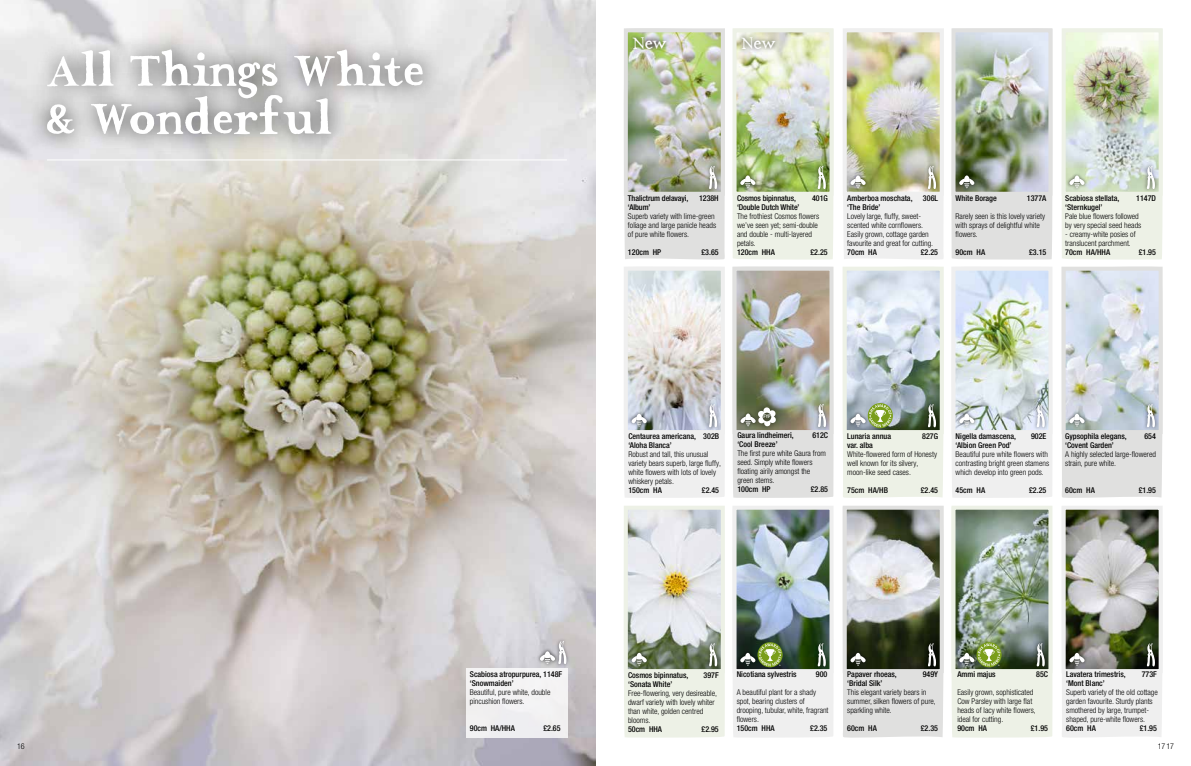
<style>
.page{position:relative;width:1191px;height:766px;background:#fff}
.page>*{position:absolute;margin:0;border:0;box-sizing:border-box;transform-origin:0 0}
.t1{font:58px/48px "The Missus Hand Strong";letter-spacing:-.025em;color:#fff}
.t2{font:22px "The Missus Hand";letter-spacing:-.03em;color:#fff}
.t3{font:300 condensed 8px/9px "Helvetica Neue LT Pro";color:#000}
.t4{font:500 condensed 8px/9px "Helvetica Neue LT Pro";color:#000}
.t5{font:500 condensed 5px "Helvetica Neue LT Pro";color:#fff}
</style>
<div class="page">
<img style="left:0;top:0;width:595px;height:765px">
<div style="left:466px;top:668px;width:101px;height:69px;background:#f3f2f3"></div>
<div style="left:554px;top:637px;width:16px;height:30px;background:#000;opacity:.5"></div>
<div style="left:536px;top:647px;width:22px;height:20px;background:#000;opacity:.7"></div>
<svg style="left:540px;top:640px;width:26px;height:24px"></svg>
<hr style="left:47px;top:159px;width:519px;height:1px;background:#fff">
<div style="left:27px;top:30px;width:415px;height:125px;background:#000;opacity:.75"></div>
<img style="left:732px;top:28px;width:101px;height:232px">
<img style="left:951px;top:28px;width:101px;height:232px">
<img style="left:842px;top:28px;width:102px;height:470px">
<img style="left:732px;top:506px;width:101px;height:231px">
<img style="left:951px;top:506px;width:101px;height:231px">
<img style="left:1062px;top:506px;width:101px;height:232px">
<svg style="left:842px;top:506px;width:102px;height:232px;background:#abada7"></svg>
<img style="left:951px;top:267px;width:101px;height:231px">
<img style="left:1061px;top:28px;width:102px;height:470px">
<div style="left:737px;top:32px;width:43px;height:22px;background:#000;opacity:.75"></div>
<img style="left:624px;top:28px;width:101px;height:470px">
<img style="left:732px;top:266px;width:101px;height:232px">
<svg style="left:624px;top:506px;width:101px;height:231px;background:#d7dad2"></svg>
<h1 class="t1" style="left:45px;top:51px;width:380px">All Things White &amp; Wonderful</h1>
<h2 class="t2" style="left:632px;top:33px;width:37px">New</h2>
<h2 class="t2" style="left:741px;top:33px;width:37px">New</h2>
<p class="t4" style="left:628px;top:193px;width:62px">Thalictrum delavayi,</p>
<p class="t4" style="left:699px;top:193px;width:21px">1238H</p>
<p class="t4" style="left:628px;top:202px;width:24px">‘Album’</p>
<p class="t3" style="left:628px;top:211px;width:90px">Superb variety with lime-green foliage and large panicle heads of pure white flowers.</p>
<p class="t4" style="left:628px;top:247px;width:35px">120cm HP</p>
<p class="t4" style="left:701px;top:247px;width:19px">£3.65</p>
<p class="t4" style="left:737px;top:193px;width:60px">Cosmos bipinnatus,</p>
<p class="t4" style="left:812px;top:193px;width:17px">401G</p>
<p class="t4" style="left:737px;top:202px;width:64px">‘Double Dutch White’</p>
<p class="t3" style="left:737px;top:211px;width:84px">The frothiest Cosmos flowers we’ve seen yet; semi-double and double - multi-layered petals.</p>
<p class="t4" style="left:737px;top:247px;width:39px">120cm HHA</p>
<p class="t4" style="left:810px;top:247px;width:19px">£2.25</p>
<p class="t4" style="left:847px;top:193px;width:67px">Amberboa moschata,</p>
<p class="t4" style="left:923px;top:193px;width:17px">306L</p>
<p class="t4" style="left:847px;top:202px;width:35px">‘The Bride’</p>
<p class="t3" style="left:847px;top:211px;width:87px">Lovely large, fluffy, sweet&shy;scented white cornflowers.<br>Easily grown, cottage garden favourite and great for cutting.</p>
<p class="t4" style="left:847px;top:247px;width:31px">70cm HA</p>
<p class="t4" style="left:920px;top:247px;width:19px">£2.25</p>
<p class="t4" style="left:955px;top:193px;width:43px">White Borage</p>
<p class="t4" style="left:1026px;top:193px;width:21px">1377A</p>
<p class="t3" style="left:955px;top:211px;width:91px">Rarely seen is this lovely variety with sprays of delightful white flowers.</p>
<p class="t4" style="left:955px;top:247px;width:31px">90cm HA</p>
<p class="t4" style="left:1029px;top:247px;width:19px">£3.15</p>
<p class="t4" style="left:1065px;top:193px;width:56px">Scabiosa stellata,</p>
<p class="t4" style="left:1136px;top:193px;width:21px">1147D</p>
<p class="t4" style="left:1065px;top:202px;width:39px">‘Sternkugel’</p>
<p class="t3" style="left:1065px;top:211px;width:78px">Pale blue flowers followed by very special seed heads</p>
<p class="t3" style="left:1065px;top:229px;width:72px">- creamy-white posies of translucent parchment.</p>
<p class="t4" style="left:1065px;top:247px;width:47px">70cm HA/HHA</p>
<p class="t4" style="left:1138px;top:247px;width:19px">£1.95</p>
<p class="t4" style="left:628px;top:431px;width:92px">Centaurea americana, 302B ‘Aloha Blanca’</p>
<p class="t3" style="left:628px;top:449px;width:94px">Robust and tall, this unusual variety bears superb, large fluffy, white flowers with lots of lovely whiskery petals.</p>
<p class="t4" style="left:628px;top:485px;width:35px">150cm HA</p>
<p class="t4" style="left:702px;top:485px;width:19px">£2.45</p>
<p class="t5" style="left:763px;top:413px;width:9px">FYP</p>
<p class="t4" style="left:737px;top:430px;width:58px">Gaura lindheimeri,</p>
<p class="t4" style="left:812px;top:430px;width:17px">612C</p>
<p class="t4" style="left:737px;top:439px;width:42px">‘Cool Breeze’</p>
<p class="t3" style="left:737px;top:448px;width:90px">The first pure white Gaura from seed. Simply white flowers floating airily amongst the green stems.</p>
<p class="t4" style="left:737px;top:484px;width:35px">100cm HP</p>
<p class="t4" style="left:811px;top:484px;width:19px">£2.85</p>
<p class="t4" style="left:847px;top:431px;width:45px">Lunaria annua</p>
<p class="t4" style="left:922px;top:431px;width:17px">827G</p>
<p class="t4" style="left:847px;top:440px;width:27px">var. alba</p>
<p class="t3" style="left:847px;top:449px;width:91px">White-flowered form of Honesty well known for its silvery, moon-like seed cases.</p>
<p class="t4" style="left:847px;top:485px;width:42px">75cm HA/HB</p>
<p class="t4" style="left:920px;top:485px;width:19px">£2.45</p>
<p class="t4" style="left:955px;top:431px;width:62px">Nigella damascena,</p>
<p class="t4" style="left:1031px;top:431px;width:17px">902E</p>
<p class="t4" style="left:955px;top:440px;width:57px">‘Albion Green Pod’</p>
<p class="t3" style="left:955px;top:449px;width:95px">Beautiful pure white flowers with contrasting bright green stamens which develop into green pods.</p>
<p class="t4" style="left:955px;top:485px;width:31px">45cm HA</p>
<p class="t4" style="left:1029px;top:485px;width:19px">£2.25</p>
<p class="t4" style="left:1065px;top:431px;width:63px">Gypsophila elegans,</p>
<p class="t4" style="left:1144px;top:431px;width:13px">654</p>
<p class="t4" style="left:1065px;top:440px;width:50px">‘Covent Garden’</p>
<p class="t3" style="left:1065px;top:449px;width:92px">A highly selected large-flowered strain, pure white.</p>
<p class="t4" style="left:1065px;top:485px;width:31px">60cm HA</p>
<p class="t4" style="left:1138px;top:485px;width:19px">£1.95</p>
<p class="t4" style="left:470px;top:669px;width:94px">Scabiosa atropurpurea, 1148F ‘Snowmaiden’</p>
<p class="t3" style="left:470px;top:687px;width:82px">Beautiful, pure white, double pincushion flowers.</p>
<p class="t4" style="left:470px;top:723px;width:47px">90cm HA/HHA</p>
<p class="t4" style="left:543px;top:723px;width:19px">£2.65</p>
<p class="t4" style="left:628px;top:670px;width:62px">Cosmos bipinnatus,</p>
<p class="t4" style="left:703px;top:670px;width:17px">397F</p>
<p class="t4" style="left:628px;top:679px;width:46px">‘Sonata White’</p>
<p class="t3" style="left:628px;top:688px;width:90px">Free-flowering, very desireable, dwarf variety with lovely whiter than white, golden centred blooms.</p>
<p class="t4" style="left:628px;top:724px;width:36px">50cm HHA</p>
<p class="t4" style="left:701px;top:724px;width:19px">£2.95</p>
<p class="t4" style="left:736px;top:669px;width:61px">Nicotiana sylvestris</p>
<p class="t4" style="left:816px;top:669px;width:13px">900</p>
<p class="t3" style="left:736px;top:687px;width:93px">A beautiful plant for a shady spot, bearing clusters of drooping, tubular, white, fragrant flowers.</p>
<p class="t4" style="left:736px;top:723px;width:39px">150cm HHA</p>
<p class="t4" style="left:810px;top:723px;width:19px">£2.35</p>
<p class="t4" style="left:847px;top:669px;width:51px">Papaver rhoeas,</p>
<p class="t4" style="left:922px;top:669px;width:17px">949Y</p>
<p class="t4" style="left:847px;top:678px;width:37px">‘Bridal Silk’</p>
<p class="t3" style="left:847px;top:687px;width:90px">This elegant variety bears in summer, silken flowers of pure, sparkling white.</p>
<p class="t4" style="left:847px;top:723px;width:31px">60cm HA</p>
<p class="t4" style="left:920px;top:723px;width:19px">£2.35</p>
<p class="t4" style="left:957px;top:669px;width:40px">Ammi majus</p>
<p class="t4" style="left:1036px;top:669px;width:13px">85C</p>
<p class="t3" style="left:957px;top:687px;width:80px">Easily grown, sophisticated<br>Cow Parsley with large flat heads of lacy white flowers, ideal for cutting.</p>
<p class="t4" style="left:957px;top:723px;width:31px">90cm HA</p>
<p class="t4" style="left:1030px;top:723px;width:19px">£1.95</p>
<p class="t4" style="left:1066px;top:669px;width:61px">Lavatera trimestris,</p>
<p class="t4" style="left:1141px;top:669px;width:17px">773F</p>
<p class="t4" style="left:1066px;top:678px;width:40px">‘Mont Blanc’</p>
<p class="t3" style="left:1066px;top:687px;width:93px">Superb variety of the old cottage garden favourite. Sturdy plants smothered by large, trumpet&shy;shaped, pure-white flowers.</p>
<p class="t4" style="left:1066px;top:723px;width:31px">60cm HA</p>
<p class="t4" style="left:1139px;top:723px;width:19px">£1.95</p>
<p class="t3" style="left:17px;top:741px;width:9px">16</p>
<p class="t3" style="left:1157px;top:741px;width:18px">1717</p>
</div>
